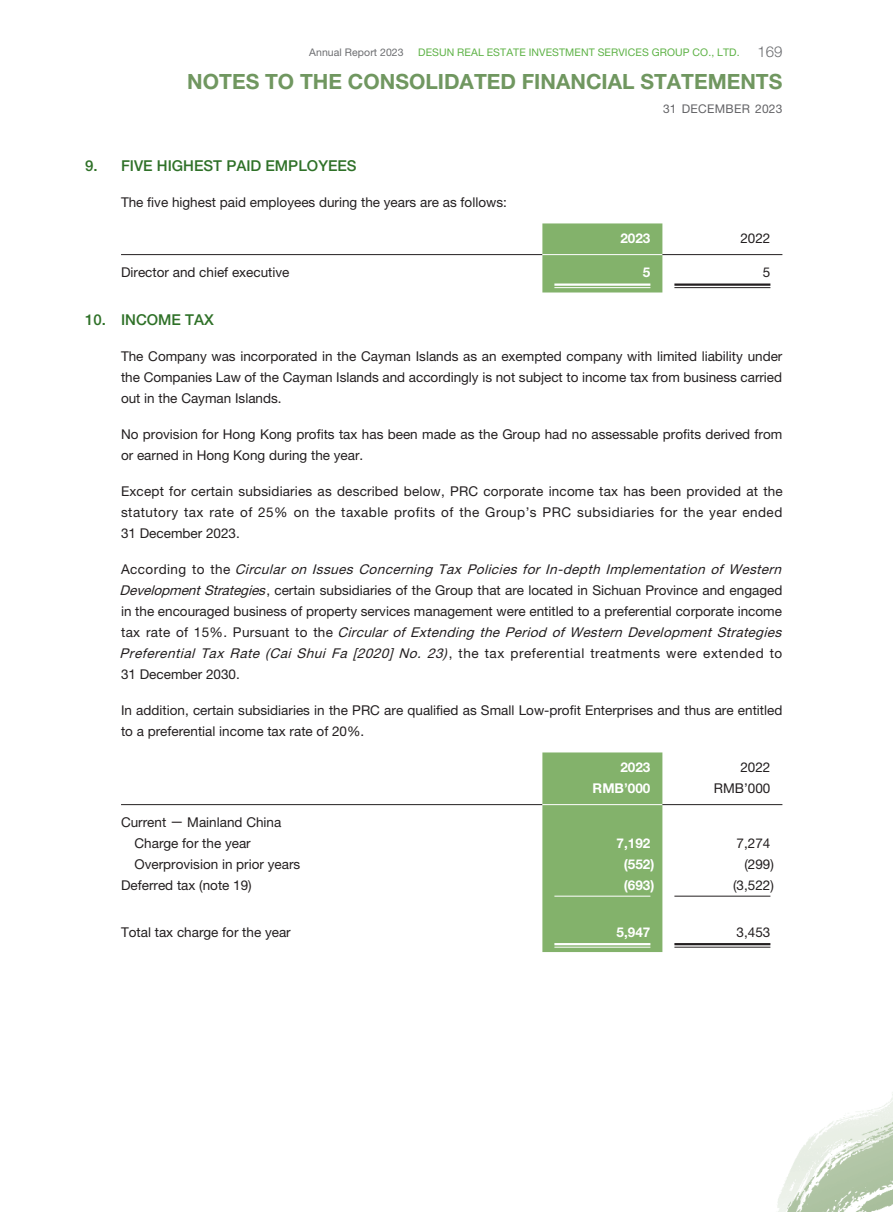
<style>
.page{position:relative;width:893px;height:1212px;background:#fff}
.page>*{position:absolute;margin:0;border:0;box-sizing:border-box;transform-origin:0 0}
.t1{font:700 21px "Helvetica Neue LT Std";color:#709760}
._03_H1{font:500 15px "Helvetica Neue LT Std";color:#2f7128}
._01_Body_Text{font:13.5px/21px "Helvetica Neue LT Std";color:#231f20}
._15_Table_Stub{font:13.5px "Helvetica Neue LT Std";color:#231f20}
._01_Body_Text-2{font:700 13.5px "Helvetica Neue LT Std";color:#fff}
.t2{font:12px "Helvetica Neue LT Std";letter-spacing:.025em;color:#636366}
.t3{font:10.5px "Helvetica Neue LT Std";letter-spacing:.01em;color:#5eb246}
.t4{font:10.5px "Helvetica Neue LT Std";letter-spacing:.01em;color:#6c6d70}
.s1{font-weight:300;font-size:15px;color:#6c6d70}
.s2{font-style:italic}
</style>
<div class="page">
<img style="left:121px;top:223px;width:772px;height:989px">
<div style="left:542px;top:223px;width:120px;height:69px;background:#83b26b"></div>
<hr style="left:121px;top:254px;width:421px;height:1px;background:#231f20">
<hr style="left:542px;top:254px;width:120px;height:1px;background:#fff">
<hr style="left:662px;top:254px;width:120px;height:1px;background:#231f20">
<hr style="left:554px;top:283px;width:96px;height:3px;background:#fff">
<hr style="left:554px;top:287px;width:96px;height:1px;background:#fff">
<hr style="left:674px;top:283px;width:96px;height:3px;background:#231f20">
<hr style="left:674px;top:287px;width:96px;height:1px;background:#231f20">
<div style="left:542px;top:752px;width:120px;height:200px;background:#83b26b"></div>
<hr style="left:121px;top:804px;width:421px;height:1px;background:#231f20">
<hr style="left:542px;top:804px;width:120px;height:1px;background:#fff">
<hr style="left:662px;top:804px;width:120px;height:1px;background:#231f20">
<hr style="left:554px;top:896px;width:96px;height:1px;background:#fff">
<hr style="left:674px;top:896px;width:96px;height:1px;background:#231f20">
<hr style="left:554px;top:943px;width:96px;height:2px;background:#fff">
<hr style="left:554px;top:947px;width:96px;height:1px;background:#fff">
<hr style="left:674px;top:943px;width:96px;height:2px;background:#231f20">
<hr style="left:674px;top:947px;width:96px;height:1px;background:#231f20">
<p class="t4" style="left:309px;top:46px;width:96px">Annual Report 2023</p>
<p class="t3" style="left:418px;top:46px;width:366px">DESUN REAL ESTATE INVESTMENT SERVICES GROUP CO., LTD. <span class="s1">169</span></p>
<h1 class="t1" style="left:187px;top:69px;width:597px">NOTES TO THE CONSOLIDATED FINANCIAL STATEMENTS</h1>
<p class="t2" style="left:663px;top:102px;width:121px">31 DECEMBER 2023</p>
<p class="_03_H1" style="left:85px;top:156px;width:273px">9. FIVE HIGHEST PAID EMPLOYEES</p>
<p class="_01_Body_Text" style="left:121px;top:191px;width:387px">The five highest paid employees during the years are as follows:</p>
<p class="_01_Body_Text-2" style="left:620px;top:230px;width:32px">2023</p>
<p class="_01_Body_Text" style="left:740px;top:227px;width:32px">2022</p>
<p class="_15_Table_Stub" style="left:121px;top:264px;width:170px">Director and chief executive</p>
<p class="_01_Body_Text-2" style="left:643px;top:264px;width:9px">5</p>
<p class="_01_Body_Text" style="left:763px;top:262px;width:9px">5</p>
<p class="_03_H1" style="left:85px;top:310px;width:130px">10. INCOME TAX</p>
<p class="_01_Body_Text" style="left:121px;top:345px;width:663px;text-align:justify">The Company was incorporated in the Cayman Islands as an exempted company with limited liability under the Companies Law of the Cayman Islands and accordingly is not subject to income tax from business carried out in the Cayman Islands.</p>
<p class="_01_Body_Text" style="left:121px;top:423px;width:663px">No provision for Hong Kong profits tax has been made as the Group had no assessable profits derived from or earned in Hong Kong during the year.</p>
<p class="_01_Body_Text" style="left:121px;top:480px;width:663px;text-align:justify">Except for certain subsidiaries as described below, PRC corporate income tax has been provided at the statutory tax rate of 25% on the taxable profits of the Group’s PRC subsidiaries for the year ended 31 December 2023.</p>
<p class="_01_Body_Text" style="left:120px;top:558px;width:667px">A c c o r d i n g t o t h e <span class="s2">Circular on Issues Concerning Tax Policies for In-depth Implementation of Western DevelopmentStrategies</span>, certain subsidiaries of the Group that are located in Sichuan Province and engaged in the encouraged business of property services management were entitled to a preferential corporate income t a x r a t e o f 1 5 % . P u r s u a n t t o t h e <span class="s2">Circular of Extending the Period of Western Development Strategies Preferential Tax Rate (Cai Shui Fa [2020] No. 23)</span>, the tax preferential treatments were extended to 31 December 2030.</p>
<p class="_01_Body_Text" style="left:121px;top:699px;width:663px">In addition, certain subsidiaries in the PRC are qualified as Small Low-profit Enterprises and thus are entitled to a preferential income tax rate of 20%.</p>
<p class="_01_Body_Text-2" style="left:620px;top:758px;width:32px">2023</p>
<p class="_01_Body_Text" style="left:740px;top:756px;width:32px">2022</p>
<p class="_01_Body_Text-2" style="left:593px;top:779px;width:59px">RMB’000</p>
<p class="_01_Body_Text" style="left:714px;top:777px;width:58px">RMB’000</p>
<p class="_15_Table_Stub" style="left:121px;top:814px;width:162px">Current — Mainland China</p>
<p class="_15_Table_Stub" style="left:135px;top:835px;width:118px">Charge for the year</p>
<p class="_01_Body_Text-2" style="left:617px;top:835px;width:35px">7,192</p>
<p class="_01_Body_Text" style="left:737px;top:833px;width:35px">7,274</p>
<p class="_15_Table_Stub" style="left:135px;top:856px;width:167px">Overprovision in prior years</p>
<p class="_01_Body_Text-2" style="left:624px;top:856px;width:32px">(552)</p>
<p class="_01_Body_Text" style="left:744px;top:854px;width:31px">(299)</p>
<p class="_15_Table_Stub" style="left:121px;top:877px;width:132px">Deferred tax (note 19)</p>
<p class="_01_Body_Text-2" style="left:624px;top:877px;width:32px">(693)</p>
<p class="_01_Body_Text" style="left:733px;top:875px;width:42px">(3,522)</p>
<p class="_15_Table_Stub" style="left:121px;top:924px;width:171px">Total tax charge for the year</p>
<p class="_01_Body_Text-2" style="left:617px;top:924px;width:35px">5,947</p>
<p class="_01_Body_Text" style="left:737px;top:921px;width:35px">3,453</p>
</div>
